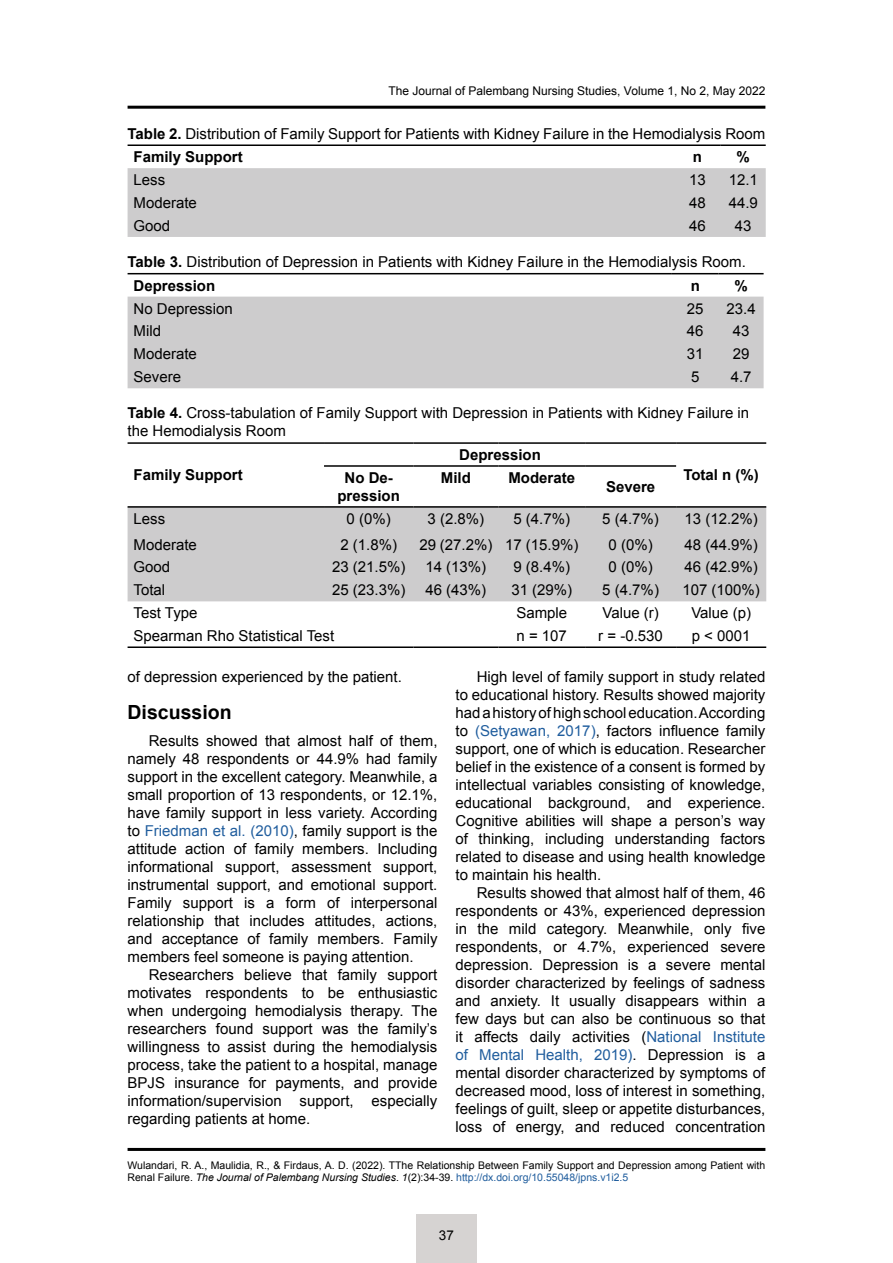
<style>
.page{position:relative;width:893px;height:1263px;background:#fff}
.page>*{position:absolute;margin:0;border:0;box-sizing:border-box;transform-origin:0 0}
.t1{font:700 19.5px "Arial";color:#000}
.t2{font:15px/18px "Arial";color:#000;text-align:justify}
.t3{font:700 15px "Arial";color:#000}
.t4{font:13.5px "Arial";color:#000}
.t5{font:12px "Arial";color:#000}
.t6{font:10.5px/12.6px "Arial";color:#000}
.s1{font-weight:700}
.s2{color:#215e9e}
.s3{font-style:italic}
</style>
<div class="page">
<div style="left:416px;top:1214px;width:61px;height:49px;background:#d6d3d2"></div>
<hr style="left:128px;top:106px;width:637px;height:3px;background:#000">
<hr style="left:128px;top:1148px;width:637px;height:3px;background:#000">
<div style="left:128px;top:168px;width:638px;height:69px;background:#cdcccd"></div>
<hr style="left:128px;top:144px;width:546px;height:2px;background:#000">
<hr style="left:674px;top:144px;width:47px;height:2px;background:#000">
<hr style="left:721px;top:144px;width:45px;height:2px;background:#000">
<div style="left:128px;top:297px;width:636px;height:91px;background:#cdcccd"></div>
<hr style="left:128px;top:273px;width:544px;height:1px;background:#000">
<hr style="left:672px;top:273px;width:47px;height:1px;background:#000">
<hr style="left:719px;top:273px;width:45px;height:1px;background:#000">
<div style="left:128px;top:508px;width:638px;height:93px;background:#cdcccd"></div>
<hr style="left:128px;top:646px;width:196px;height:2px;background:#000">
<hr style="left:324px;top:646px;width:89px;height:2px;background:#000">
<hr style="left:413px;top:646px;width:85px;height:2px;background:#000">
<hr style="left:498px;top:646px;width:87px;height:2px;background:#000">
<hr style="left:585px;top:646px;width:91px;height:2px;background:#000">
<hr style="left:676px;top:646px;width:90px;height:2px;background:#000">
<hr style="left:128px;top:442px;width:196px;height:2px;background:#000">
<hr style="left:128px;top:506px;width:196px;height:2px;background:#000">
<hr style="left:324px;top:442px;width:89px;height:2px;background:#000">
<hr style="left:413px;top:442px;width:85px;height:2px;background:#000">
<hr style="left:498px;top:442px;width:87px;height:2px;background:#000">
<hr style="left:585px;top:442px;width:91px;height:2px;background:#000">
<hr style="left:676px;top:442px;width:90px;height:2px;background:#000">
<hr style="left:585px;top:465px;width:91px;height:2px;background:#000">
<hr style="left:585px;top:506px;width:91px;height:2px;background:#000">
<hr style="left:676px;top:506px;width:90px;height:2px;background:#000">
<hr style="left:324px;top:465px;width:89px;height:2px;background:#000">
<hr style="left:413px;top:465px;width:85px;height:2px;background:#000">
<hr style="left:498px;top:465px;width:87px;height:2px;background:#000">
<hr style="left:324px;top:506px;width:89px;height:2px;background:#000">
<hr style="left:413px;top:506px;width:85px;height:2px;background:#000">
<hr style="left:498px;top:506px;width:87px;height:2px;background:#000">
<p class="t5" style="left:388px;top:83px;width:378px">The Journal of Palembang Nursing Studies, Volume 1, No 2, May 2022</p>
<p class="t2" style="left:134px;top:122px;width:633px;line-height:23.7px;text-indent:-6px"><span class="s1">Table 2.</span> Distribution of Family Support for Patients with Kidney Failure in the Hemodialysis Room<br><span class="s1">Family Support</span></p>
<p class="t3" style="left:693px;top:147px;width:11px">n</p>
<p class="t3" style="left:737px;top:147px;width:15px">%</p>
<p class="t2" style="left:134px;top:171px;width:33px">Less</p>
<p class="t2" style="left:689px;top:171px;width:18px">13</p>
<p class="t2" style="left:729px;top:171px;width:31px">12.1</p>
<p class="t2" style="left:134px;top:194px;width:65px">Moderate</p>
<p class="t2" style="left:689px;top:194px;width:18px">48</p>
<p class="t2" style="left:729px;top:194px;width:31px">44.9</p>
<p class="t2" style="left:134px;top:217px;width:38px">Good</p>
<p class="t2" style="left:689px;top:217px;width:18px">46</p>
<p class="t2" style="left:735px;top:217px;width:18px">43</p>
<p class="t2" style="left:134px;top:250px;width:614px;line-height:23.7px;text-indent:-6px"><span class="s1">Table 3.</span> Distribution of Depression in Patients with Kidney Failure in the Hemodialysis Room.<br><span class="s1">Depression</span></p>
<p class="t3" style="left:691px;top:275px;width:11px">n</p>
<p class="t3" style="left:734px;top:275px;width:15px">%</p>
<p class="t2" style="left:134px;top:299px;width:101px">No Depression</p>
<p class="t2" style="left:687px;top:299px;width:18px">25</p>
<p class="t2" style="left:726px;top:299px;width:31px">23.4</p>
<p class="t2" style="left:134px;top:322px;width:29px">Mild</p>
<p class="t2" style="left:687px;top:322px;width:18px">46</p>
<p class="t2" style="left:733px;top:322px;width:18px">43</p>
<p class="t2" style="left:134px;top:345px;width:65px">Moderate</p>
<p class="t2" style="left:687px;top:345px;width:18px">31</p>
<p class="t2" style="left:733px;top:345px;width:18px">29</p>
<p class="t2" style="left:134px;top:368px;width:49px">Severe</p>
<p class="t2" style="left:691px;top:368px;width:10px">5</p>
<p class="t2" style="left:731px;top:368px;width:22px">4.7</p>
<p class="t2" style="left:128px;top:404px;width:623px"><span class="s1">Table 4.</span> Cross-tabulation of Family Support with Depression in Patients with Kidney Failure in the Hemodialysis Room</p>
<p class="t3" style="left:134px;top:465px;width:111px">Family Support</p>
<p class="t3" style="left:459px;top:445px;width:83px">Depression</p>
<p class="t3" style="left:344px;top:468px;width:50px">No De-</p>
<p class="t3" style="left:683px;top:465px;width:77px">Total n (%)</p>
<p class="t3" style="left:337px;top:486px;width:64px">pression</p>
<p class="t3" style="left:441px;top:468px;width:31px">Mild</p>
<p class="t3" style="left:508px;top:468px;width:68px">Moderate</p>
<p class="t3" style="left:606px;top:477px;width:51px">Severe</p>
<p class="t2" style="left:134px;top:510px;width:33px">Less</p>
<p class="t2" style="left:347px;top:510px;width:46px">0 (0%)</p>
<p class="t2" style="left:427px;top:510px;width:58px">3 (2.8%)</p>
<p class="t2" style="left:513px;top:510px;width:58px">5 (4.7%)</p>
<p class="t2" style="left:602px;top:510px;width:58px">5 (4.7%)</p>
<p class="t2" style="left:684px;top:510px;width:75px">13 (12.2%)</p>
<p class="t2" style="left:134px;top:535px;width:65px">Moderate</p>
<p class="t2" style="left:340px;top:535px;width:58px">2 (1.8%)</p>
<p class="t2" style="left:419px;top:535px;width:161px">29 (27.2%) 17 (15.9%)</p>
<p class="t2" style="left:608px;top:535px;width:46px">0 (0%)</p>
<p class="t2" style="left:684px;top:535px;width:75px">48 (44.9%)</p>
<p class="t2" style="left:134px;top:558px;width:38px">Good</p>
<p class="t2" style="left:332px;top:558px;width:75px">23 (21.5%)</p>
<p class="t2" style="left:425px;top:558px;width:62px">14 (13%)</p>
<p class="t2" style="left:513px;top:558px;width:58px">9 (8.4%)</p>
<p class="t2" style="left:608px;top:558px;width:46px">0 (0%)</p>
<p class="t2" style="left:684px;top:558px;width:75px">46 (42.9%)</p>
<p class="t2" style="left:134px;top:581px;width:33px">Total</p>
<p class="t2" style="left:332px;top:581px;width:75px">25 (23.3%)</p>
<p class="t2" style="left:425px;top:581px;width:62px">46 (43%)</p>
<p class="t2" style="left:511px;top:581px;width:62px">31 (29%)</p>
<p class="t2" style="left:602px;top:581px;width:58px">5 (4.7%)</p>
<p class="t2" style="left:682px;top:581px;width:79px">107 (100%)</p>
<p class="t2" style="left:134px;top:604px;width:65px">Test Type</p>
<p class="t2" style="left:516px;top:604px;width:52px">Sample</p>
<p class="t2" style="left:602px;top:604px;width:58px">Value (r)</p>
<p class="t2" style="left:691px;top:604px;width:61px">Value (p)</p>
<p class="t2" style="left:134px;top:627px;width:202px">Spearman Rho Statistical Test</p>
<p class="t2" style="left:516px;top:627px;width:52px">n = 107</p>
<p class="t2" style="left:598px;top:627px;width:66px">r = -0.530</p>
<p class="t2" style="left:692px;top:627px;width:60px">p &lt; 0001</p>
<p class="t2" style="left:128px;top:667px;width:276px">of depression experienced by the patient.</p>
<h1 class="t1" style="left:128px;top:699px;width:106px">Discussion</h1>
<p class="t2" style="left:128px;top:731px;width:311px;text-indent:21px">Results showed that almost half of them, namely 48 respondents or 44.9% had family support in the excellent category. Meanwhile, a small proportion of 13 respondents, or 12.1%, have family support in less variety. According to <span class="s2">Friedman et al. (2010)</span>, family support is the attitude action of family members. Including informational support, assessment support, instrumental support, and emotional support.<br>Family support is a form of interpersonal relationship that includes attitudes, actions, and acceptance of family members. Family members feel someone is paying attention.</p>
<p class="t2" style="left:128px;top:965px;width:311px;text-indent:21px">Researchers believe that family support motivates respondents to be enthusiastic when undergoing hemodialysis therapy. The researchers found support was the family’s willingness to assist during the hemodialysis process, take the patient to a hospital, manage BPJS insurance for payments, and provide information/supervision support, especially regarding patients at home.</p>
<p class="t2" style="left:455px;top:667px;width:311px;text-indent:21px">High level of family support in study related to educational history. Results showed majority had a history of high school education. According to <span class="s2">(Setyawan, 2017)</span>, factors influence family support, one of which is education. Researcher belief in the existence of a consent is formed by intellectual variables consisting of knowledge, educational background, and experience.<br>Cognitive abilities will shape a person’s way of thinking, including understanding factors related to disease and using health knowledge to maintain his health.</p>
<p class="t2" style="left:455px;top:883px;width:311px;text-indent:21px">Results showed that almost half of them, 46 respondents or 43%, experienced depression in the mild category. Meanwhile, only five respondents, or 4.7%, experienced severe depression. Depression is a severe mental disorder characterized by feelings of sadness and anxiety. It usually disappears within a few days but can also be continuous so that it affects daily activities (<span class="s2">National Institute of Mental Health, 2019)</span>. Depression is a mental disorder characterized by symptoms of decreased mood, loss of interest in something, feelings of guilt, sleep or appetite disturbances, loss of energy, and reduced concentration</p>
<p class="t6" style="left:128px;top:1159px;width:639px">Wulandari, R. A., Maulidia, R., &amp; Firdaus, A. D. (2022). TThe Relationship Between Family Support and Depression among Patient with<br>Renal Failure. <span class="s3">The Journal of Palembang Nursing Studies</span>. <span class="s3">1</span>(2):34-39. <span class="s2">http://dx.doi.org/10.55048/jpns.v1i2.5</span></p>
<p class="t4" style="left:439px;top:1226px;width:17px">37</p>
</div>
